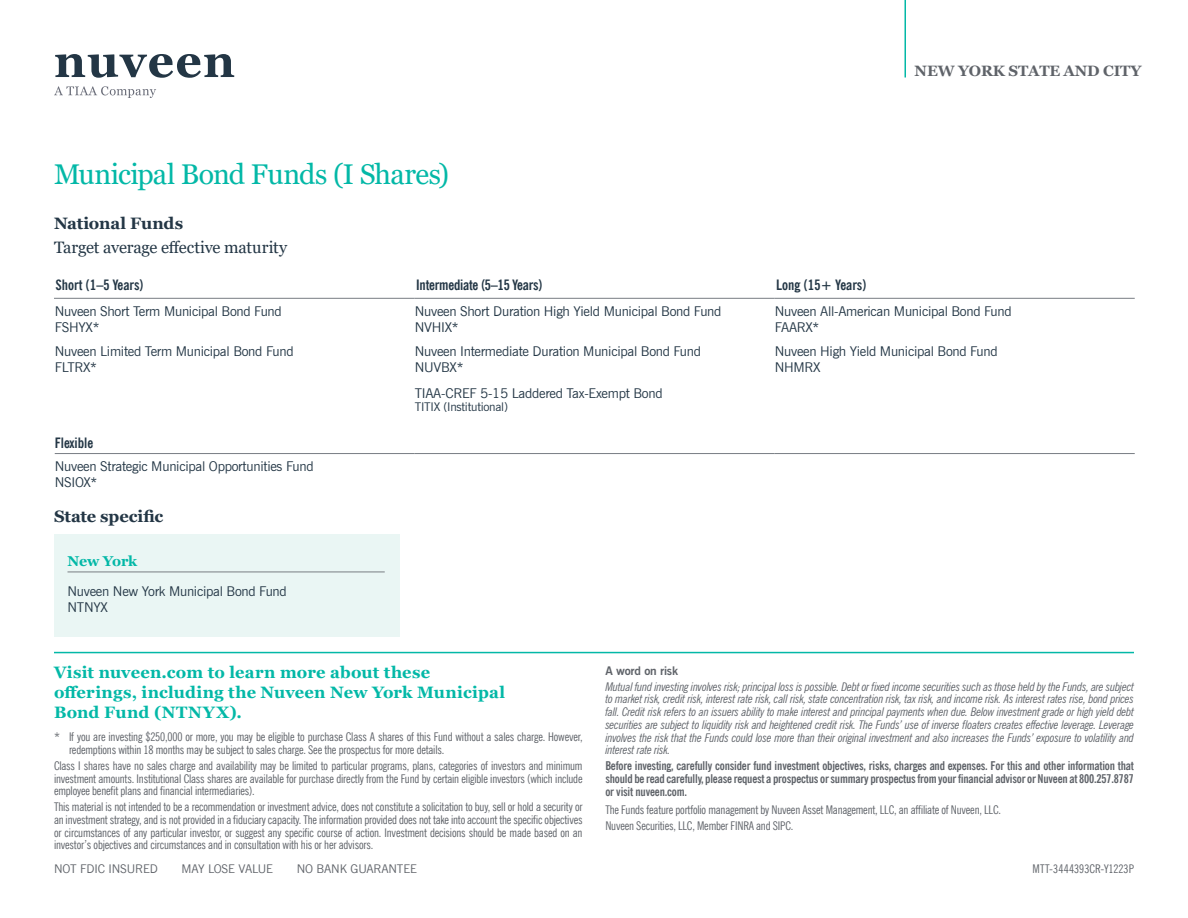
<style>
.page{position:relative;width:1188px;height:918px;background:#fff}
.page>*{position:absolute;margin:0;border:0;box-sizing:border-box;transform-origin:0 0}
.t1{font:28.5px "Georgia";letter-spacing:-.025em;color:#03b8a7}
.For_more_info{font:700 16.5px/19.8px "Georgia";letter-spacing:.01em;color:#03b8a7}
.t2{font:16.5px "Georgia";letter-spacing:-.01em;color:#233645}
.Inside_Subhead_1{font:700 16.5px "Georgia";letter-spacing:-.005em;color:#233645}
.State_side{font:700 15px "Georgia";letter-spacing:-.01em;color:#5f6369}
.t3{font:700 condensed 14.25px "News Gothic BT";color:#233645}
.Table__Heading{font:700 14.25px "Georgia";color:#03b8a7}
.Table__Data_Left_Just{font:13.5px/16.2px "News Gothic BT";letter-spacing:-.02em;color:#233645}
._8_pt_disclosure_justified{font:condensed 12px/12.8px "News Gothic BT";letter-spacing:-.015em;color:#5f6369;text-align:justify}
._8_pt_condensed_bold{font:italic condensed 12px/12.8px "News Gothic BT";letter-spacing:-.015em;color:#5f6369;text-align:justify}
._8_pt_condensed_bold-2{font:700 condensed 12px/12.8px "News Gothic BT";letter-spacing:-.015em;color:#5f6369;text-align:justify}
._8_pt_disclosure_indent{font:condensed 12px/12.8px "News Gothic BT";letter-spacing:-.015em;color:#5f6369}
._8_pt_disclosure{font:condensed 12px "News Gothic BT";letter-spacing:-.015em;color:#5f6369}
.t4{font:12px "News Gothic BT";letter-spacing:-.01em;color:#5f6369}
.t5{font:12px "News Gothic BT";letter-spacing:-.02em;color:#233645}
.Inventory_Code{font:condensed 12px "News Gothic BT";color:#5f6369}
._8_pt_disclosure_justified-2{font:700 12px "News Gothic BT";letter-spacing:-.015em;color:#5f6369}
</style>
<div class="page">
<svg style="left:55px;top:54px;width:179px;height:24px"></svg>
<svg style="left:54px;top:86px;width:102px;height:12px"></svg>
<hr style="left:55px;top:453px;width:360px;height:1px;background:#787d83">
<hr style="left:415px;top:453px;width:360px;height:1px;background:#787d83">
<hr style="left:775px;top:453px;width:360px;height:1px;background:#787d83">
<hr style="left:54px;top:298px;width:361px;height:1px;background:#787d83">
<hr style="left:415px;top:298px;width:360px;height:1px;background:#787d83">
<hr style="left:775px;top:298px;width:360px;height:1px;background:#787d83">
<div style="left:54px;top:534px;width:345px;height:103px;background:#eaf6f4"></div>
<hr style="left:68px;top:572px;width:317px;height:1px;background:#787d83">
<hr style="left:54px;top:652px;width:1080px;height:1px;background:#03b8a7">
<hr style="left:904px;top:0;width:2px;height:77px;background:#03b8a7">
<p class="State_side" style="left:915px;top:61px;width:226px">New York State and City</p>
<h1 class="t1" style="left:54px;top:156px;width:397px">Municipal Bond Funds (I Shares)</h1>
<h2 class="Inside_Subhead_1" style="left:54px;top:212px;width:131px">National Funds</h2>
<h2 class="t2" style="left:54px;top:237px;width:235px">Target average effective maturity</h2>
<p class="t3" style="left:56px;top:276px;width:90px">Short (1–5 Years)</p>
<p class="t3" style="left:416px;top:276px;width:128px">Intermediate (5–15 Years)</p>
<p class="t3" style="left:776px;top:276px;width:92px">Long (15+ Years)</p>
<p class="Table__Data_Left_Just" style="left:55px;top:303px;width:229px">Nuveen Short Term Municipal Bond Fund<br>FSHYX*</p>
<p class="Table__Data_Left_Just" style="left:415px;top:303px;width:308px">Nuveen Short Duration High Yield Municipal Bond Fund<br>NVHIX*</p>
<p class="Table__Data_Left_Just" style="left:775px;top:303px;width:239px">Nuveen All-American Municipal Bond Fund<br>FAARX*</p>
<p class="Table__Data_Left_Just" style="left:55px;top:343px;width:240px">Nuveen Limited Term Municipal Bond Fund<br>FLTRX*</p>
<p class="Table__Data_Left_Just" style="left:415px;top:343px;width:288px">Nuveen Intermediate Duration Municipal Bond Fund<br>NUVBX*</p>
<p class="Table__Data_Left_Just" style="left:775px;top:343px;width:225px">Nuveen High Yield Municipal Bond Fund<br>NHMRX</p>
<p class="Table__Data_Left_Just" style="left:415px;top:385px;width:249px">TIAA-CREF 5-15 Laddered Tax-Exempt Bond</p>
<p class="t5" style="left:415px;top:400px;width:95px">TITIX (Institutional)</p>
<p class="t3" style="left:55px;top:434px;width:40px">Flexible</p>
<p class="Table__Data_Left_Just" style="left:55px;top:458px;width:260px">Nuveen Strategic Municipal Opportunities Fund<br>NSIOX*</p>
<p class="Inside_Subhead_1" style="left:54px;top:506px;width:111px">State specific</p>
<p class="Table__Heading" style="left:68px;top:552px;width:72px">New York</p>
<p class="Table__Data_Left_Just" style="left:68px;top:583px;width:221px">Nuveen New York Municipal Bond Fund</p>
<p class="Table__Data_Left_Just" style="left:68px;top:599px;width:42px">NTNYX</p>
<p class="For_more_info" style="left:54px;top:663px;width:453px">Visit nuveen.com to learn more about these offerings, including the Nuveen New York Municipal<br>Bond Fund (NTNYX).</p>
<p class="_8_pt_disclosure_indent" style="left:69px;top:731px;width:515px;text-indent:-15px">* If you are investing $250,000 or more, you may be eligible to purchase Class A shares of this Fund without a sales charge. However, redemptions within 18 months may be subject to sales charge. See the prospectus for more details.</p>
<p class="_8_pt_disclosure_justified" style="left:54px;top:759px;width:530px">Class I shares have no sales charge and availability may be limited to particular programs, plans, categories of investors and minimum investment amounts. Institutional Class shares are available for purchase directly from the Fund by certain eligible investors (which include employee benefit plans and financial intermediaries).</p>
<p class="_8_pt_disclosure_justified" style="left:54px;top:800px;width:530px">This material is not intended to be a recommendation or investment advice, does not constitute a solicitation to buy, sell or hold a security or an investment strategy, and is not provided in a fiduciary capacity. The information provided does not take into account the specific objectives or circumstances of any particular investor, or suggest any specific course of action. Investment decisions should be made based on an investor’s objectives and circumstances and in consultation with his or her advisors.</p>
<p class="t4" style="left:54px;top:862px;width:105px">NOT FDIC INSURED</p>
<p class="t4" style="left:182px;top:862px;width:93px">MAY LOSE VALUE</p>
<p class="t4" style="left:297px;top:862px;width:122px">NO BANK GUARANTEE</p>
<p class="_8_pt_disclosure_justified-2" style="left:605px;top:663px;width:74px">A word on risk</p>
<p class="_8_pt_condensed_bold" style="left:605px;top:680px;width:530px">Mutual fund investing involves risk; principal loss is possible. Debt or fixed income securities such as those held by the Funds, are subject to market risk, credit risk, interest rate risk, call risk, state concentration risk, tax risk, and income risk. As interest rates rise, bond prices fall. Credit risk refers to an issuers ability to make interest and principal payments when due. Below investment grade or high yield debt securities are subject to liquidity risk and heightened credit risk. The Funds’ use of inverse floaters creates effective leverage. Leverage involves the risk that the Funds could lose more than their original investment and also increases the Funds’ exposure to volatility and interest rate risk.</p>
<p class="_8_pt_condensed_bold-2" style="left:605px;top:759px;width:530px">Before investing, carefully consider fund investment objectives, risks, charges and expenses. For this and other information that should be read carefully, please request a prospectus or summary prospectus from your financial advisor or Nuveen at 800.257.8787 or visit nuveen.com.</p>
<p class="_8_pt_disclosure" style="left:605px;top:803px;width:397px">The Funds feature portfolio management by Nuveen Asset Management, LLC, an affiliate of Nuveen, LLC.</p>
<p class="_8_pt_disclosure" style="left:605px;top:819px;width:189px">Nuveen Securities, LLC, Member FINRA and SIPC.</p>
<p class="Inventory_Code" style="left:1033px;top:862px;width:103px">MTT-3444393CR-Y1223P</p>
</div>
